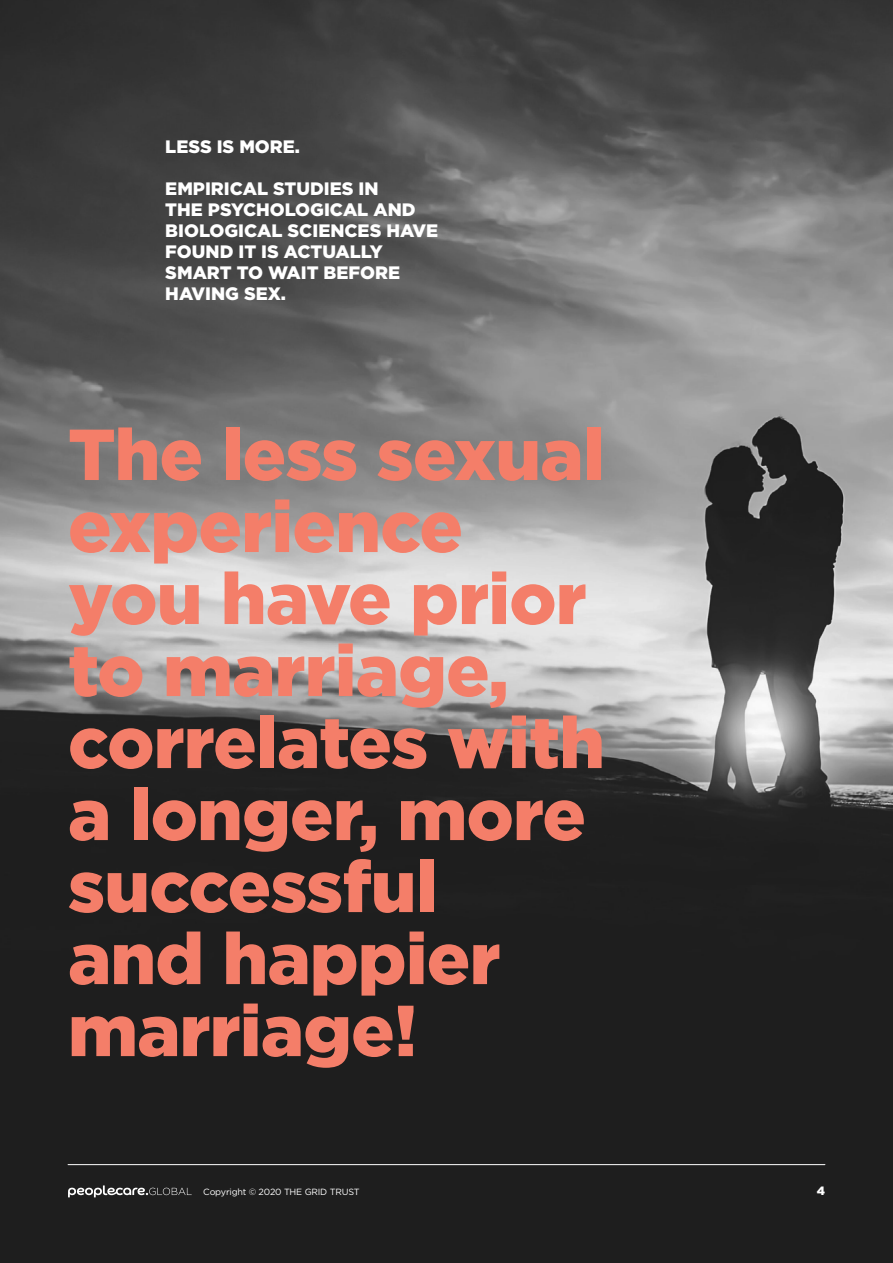
<style>
.page{position:relative;width:893px;height:1263px;background:#fff}
.page>*{position:absolute;margin:0;border:0;box-sizing:border-box;transform-origin:0 0}
.t1{font:900 72px/72px "Gotham";letter-spacing:-.01em;color:#f47e69}
.t2{font:900 18px/21px "Gotham";color:#fff}
.t3{font:900 12px "Gotham";color:#fff}
.t4{font:9px "Gotham";letter-spacing:-.02em;color:#fff}
</style>
<div class="page">
<img style="left:0;top:0;width:893px;height:1263px">
<hr style="left:68px;top:1164px;width:757px;height:1px;background:#fff">
<svg style="left:68px;top:1185px;width:124px;height:12px"></svg>
<p class="t2" style="left:165px;top:136px;width:136px">LESS IS MORE.</p>
<p class="t2" style="left:165px;top:178px;width:274px">EMPIRICAL STUDIES IN<br>THE PSYCHOLOGICAL AND<br>BIOLOGICAL SCIENCES HAVE<br>FOUND IT IS ACTUALLY<br>SMART TO WAIT BEFORE<br>HAVING SEX.</p>
<h1 class="t1" style="left:68px;top:418px;width:538px">The less sexual experience you have prior to marriage, correlates with a longer, more successful<br>and happier marriage!</h1>
<p class="t4" style="left:203px;top:1186px;width:158px">Copyright © 2020 THE GRID TRUST</p>
<p class="t3" style="left:817px;top:1182px;width:10px">4</p>
</div>
